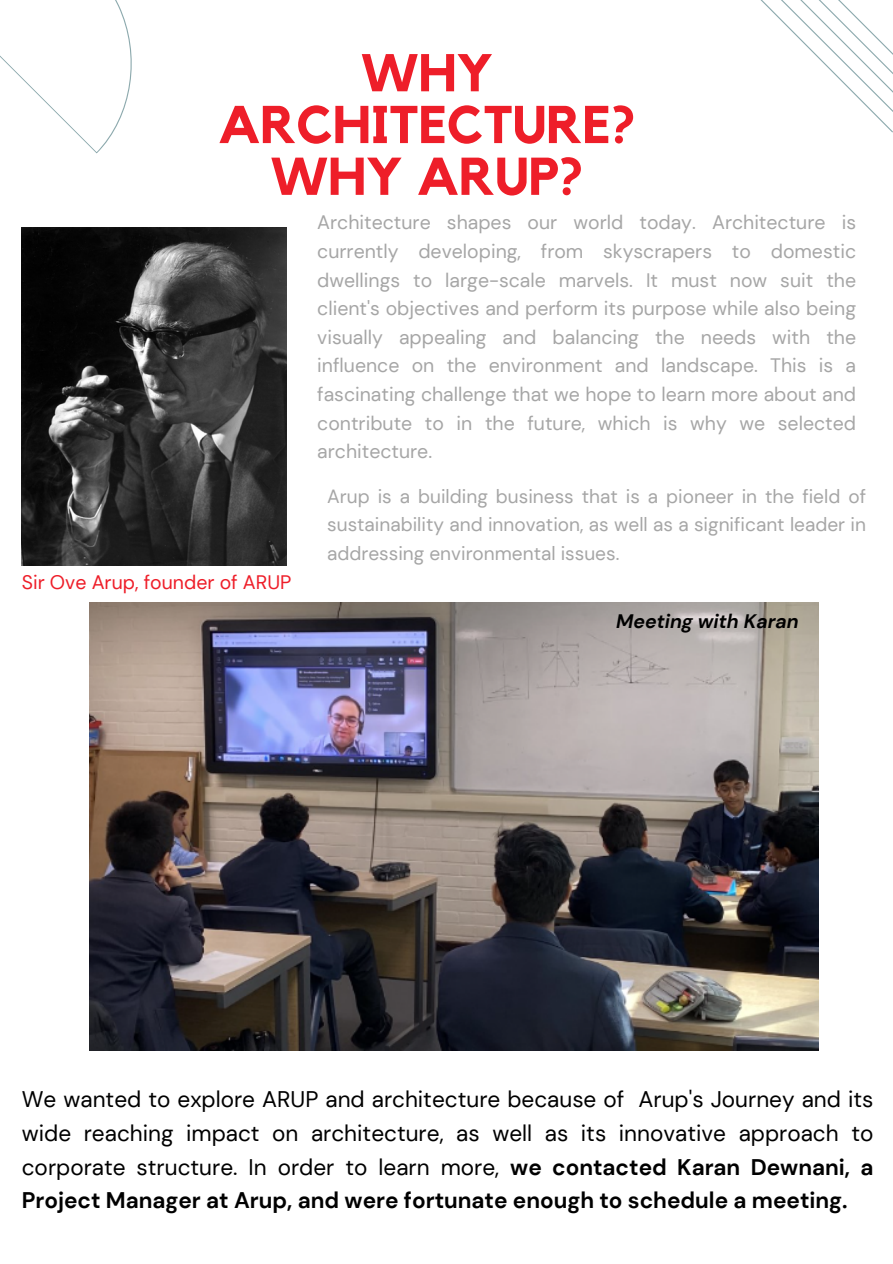
<style>
.page{position:relative;width:893px;height:1264px;background:#fff}
.page>*{position:absolute;margin:0;border:0;box-sizing:border-box;transform-origin:0 0}
.t1{font:700 52.5px/51.8px "Kollektif";color:#ee1e29;text-align:center}
.t2{font:22.5px/33.8px "DM Sans";color:#000;text-align:justify}
.t3{font:19.5px/28.7px "DM Sans";color:#a6a6a6;text-align:justify}
.t4{font:19.5px "DM Sans";color:#ee1e29}
.t5{font:italic 700 19.5px "DM Sans";color:#000}
.t6{font:19.05px/28.7px "DM Sans";color:#a6a6a6;text-align:justify}
.s1{font-weight:700}
</style>
<div class="page">
<svg style="left:0;top:0;width:132px;height:154px"></svg>
<svg style="left:760px;top:0;width:132px;height:132px"></svg>
<img style="left:22px;top:227px;width:264px;height:339px">
<img style="left:89px;top:602px;width:729px;height:448px">
<p class="t1" style="left:218px;top:49px;width:419px">WHY<br>ARCHITECTURE?<br>WHY ARUP?</p>
<p class="t3" style="left:317px;top:208px;width:540px">Architecture shapes our world today. Architecture is currently developing, from skyscrapers to domestic dwellings to large-scale marvels. It must now suit the client's objectives and perform its purpose while also being visually appealing and balancing the needs with the influence on the environment and landscape. This is a fascinating challenge that we hope to learn more about and contribute to in the future, which is why we selected architecture.</p>
<h2 class="t4" style="left:22px;top:569px;width:271px">Sir Ove Arup, founder of ARUP</h2>
<p class="t6" style="left:327px;top:482px;width:540px">Arup is a building business that is a pioneer in the field of sustainability and innovation, as well as a significant leader in addressing environmental issues.</p>
<h3 class="t5" style="left:616px;top:609px;width:184px">Meeting with Karan</h3>
<p class="t2" style="left:22px;top:1082px;width:853px">We wanted to explore ARUP and architecture because of Arup's Journey and its wide reaching impact on architecture, as well as its innovative approach to corporate structure. In order to learn more, <span class="s1">we contacted Karan Dewnani, a Project Manager at Arup, and were fortunate enough to schedule a meeting.</span></p>
</div>
